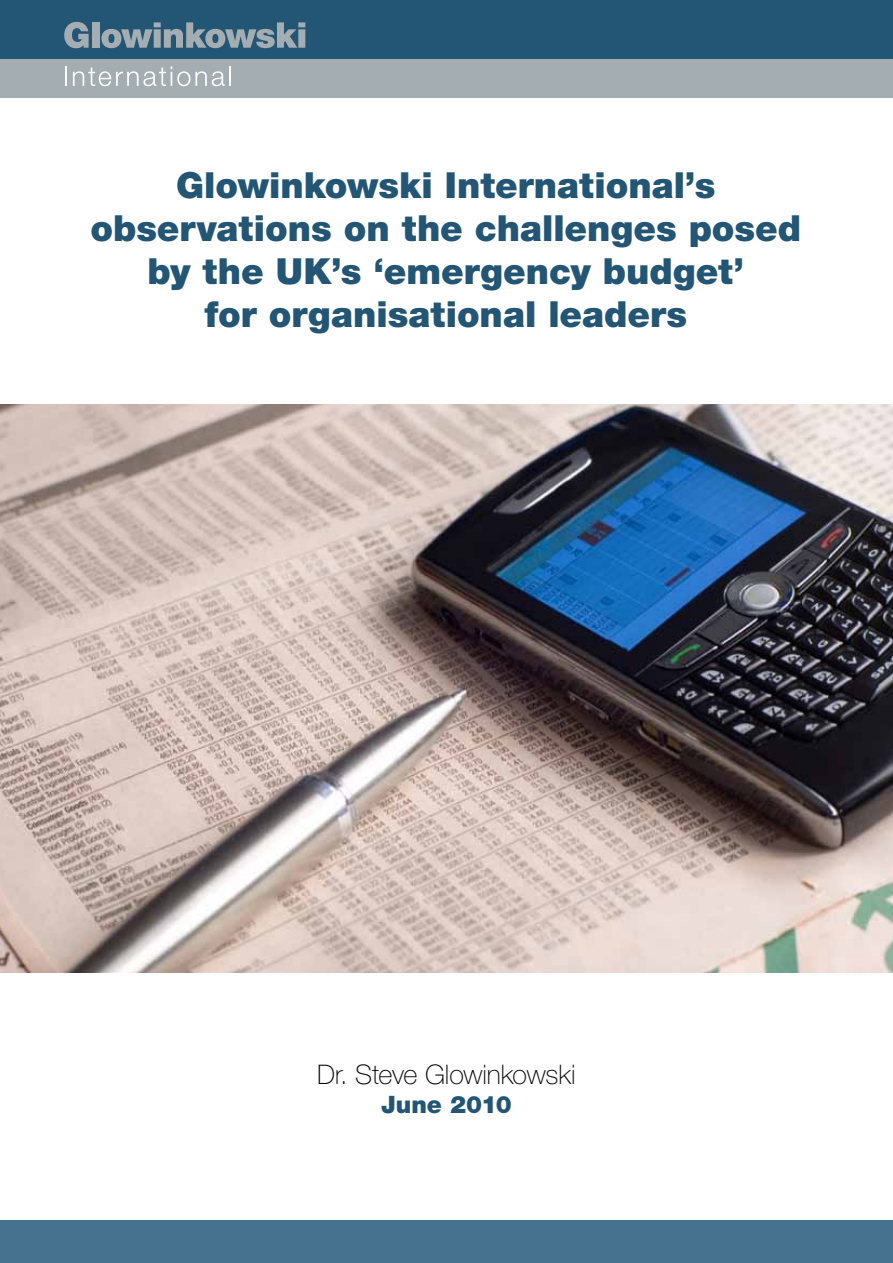
<style>
.page{position:relative;width:893px;height:1263px;background:#fff}
.page>*{position:absolute;margin:0;border:0;box-sizing:border-box;transform-origin:0 0}
.t1{font:900 36px/43.2px "Helvetica Neue";color:#235574;text-align:center}
.t2{font:100 27px "Helvetica Neue";letter-spacing:-.005em;color:#000}
.t3{font:900 24px "Helvetica Neue";color:#235574}
</style>
<div class="page">
<div style="left:0;top:1220px;width:893px;height:43px;background:#467290"></div>
<div style="left:0;top:0;width:893px;height:66px;background:#235574"></div>
<div style="left:0;top:59px;width:893px;height:39px;background:#a3adb2"></div>
<svg style="left:64px;top:22px;width:25px;height:26px"></svg>
<div style="left:92px;top:22px;width:7px;height:26px;background:#a3adb2"></div>
<svg style="left:101px;top:22px;width:204px;height:26px"></svg>
<hr style="left:65px;top:66px;width:2px;height:20px;background:#fff">
<svg style="left:73px;top:66px;width:152px;height:20px"></svg>
<hr style="left:229px;top:66px;width:2px;height:20px;background:#fff">
<img style="left:0;top:405px;width:893px;height:568px">
<p class="t1" style="left:90px;top:163px;width:712px">Glowinkowski International’s observations on the challenges posed by the UK’s ‘emergency budget’<br>for organisational leaders</p>
<p class="t2" style="left:317px;top:1059px;width:260px">Dr. Steve Glowinkowski</p>
<p class="t3" style="left:381px;top:1090px;width:132px">June 2010</p>
</div>
